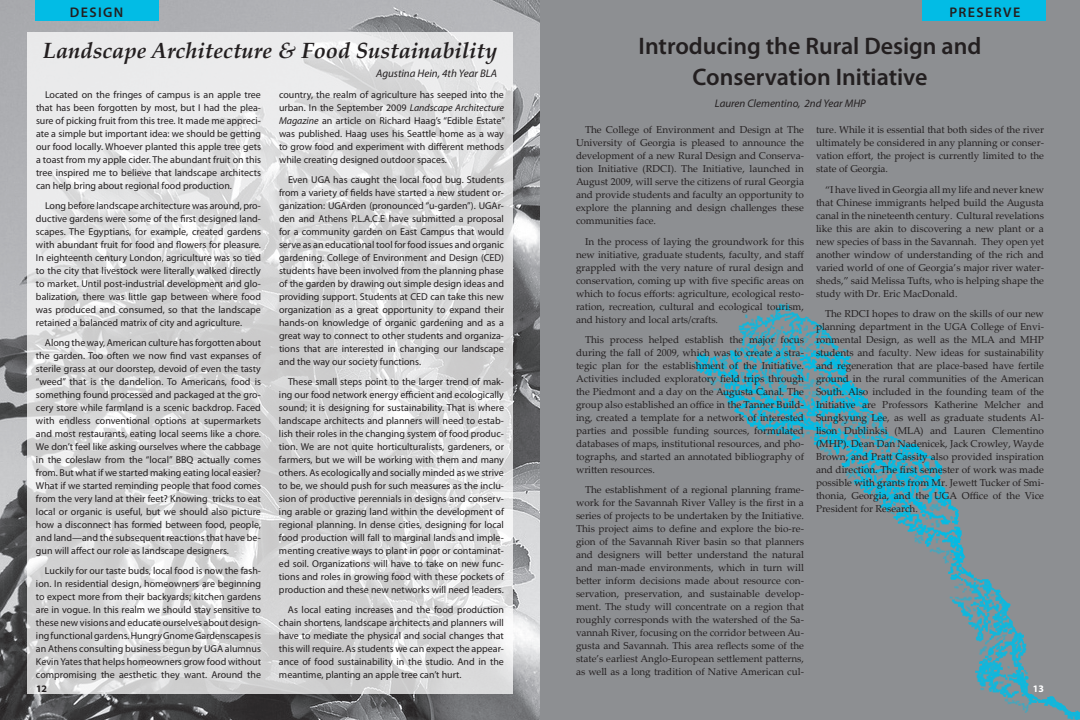
<style>
.page{position:relative;width:1080px;height:720px;background:#fff}
.page>*{position:absolute;margin:0;border:0;box-sizing:border-box;transform-origin:0 0}
.Sub-Title{font:600 24px "Myriad Pro";color:#231f20}
.Sub-Title-2{font:italic 700 22px "Palatino Linotype";color:#231f20}
.t1{font:600 14px "Myriad Pro";letter-spacing:.1em;color:#231f20}
.Author{font:italic 11px "Myriad Pro";color:#231f20}
.Body_Text{font:10px/13px "Myriad Pro";color:#231f20;text-align:justify}
.Body_Text-2{font:10px/13px "Palatino Linotype";color:#231f20;text-align:justify}
.t2{font:700 10px "Myriad Pro";color:#231f20}
.t3{font:700 10px "Myriad Pro";color:#fff}
.s1{font-style:italic}
</style>
<div class="page">
<div style="left:540px;top:0;width:540px;height:720px;background:#8d8f92"></div>
<img style="left:0;top:0;width:540px;height:720px">
<img style="left:694px;top:303px;width:386px;height:417px">
<svg style="left:27px;top:32px;width:486px;height:662px;background:#dbdbdc"></svg>
<div style="left:35px;top:0;width:124px;height:21px;background:#02bce5"></div>
<div style="left:922px;top:0;width:124px;height:21px;background:#02bce5"></div>
<p class="t1" style="left:70px;top:3px;width:55px">DESIGN</p>
<p class="t1" style="left:949px;top:3px;width:72px">PRESERVE</p>
<p class="Sub-Title-2" style="left:43px;top:35px;width:456px">Landscape Architecture &amp; Food Sustainability</p>
<p class="Body_Text" style="left:36px;top:87px;width:227px;text-indent:9px">Located on the fringes of campus is an apple tree that has been forgotten by most, but I had the plea&shy;sure of picking fruit from this tree. It made me appreci&shy;ate a simple but important idea: we should be getting our food locally. Whoever planted this apple tree gets a toast from my apple cider. The abundant fruit on this tree inspired me to believe that landscape architects can help bring about regional food production.</p>
<p class="Body_Text" style="left:36px;top:199px;width:227px;text-indent:9px">Long before landscape architecture was around, pro&shy;ductive gardens were some of the first designed land&shy;scapes. The Egyptians, for example, created gardens with abundant fruit for food and flowers for pleasure.<br>In eighteenth century London, agriculture was so tied to the city that livestock were literally walked directly to market. Until post-industrial development and glo&shy;balization, there was little gap between where food was produced and consumed, so that the landscape retained a balanced matrix of city and agriculture.</p>
<p class="Body_Text" style="left:36px;top:336px;width:227px;text-indent:9px">Along the way, American culture has forgotten about the garden. Too often we now find vast expanses of sterile grass at our doorstep, devoid of even the tasty “weed” that is the dandelion. To Americans, food is something found processed and packaged at the gro&shy;cery store while farmland is a scenic backdrop. Faced with endless conventional options at supermarkets and most restaurants, eating local seems like a chore.<br>We don’t feel like asking ourselves where the cabbage in the coleslaw from the “local” BBQ actually comes from. But what if we started making eating local easier?<br>What if we started reminding people that food comes from the very land at their feet? Knowing tricks to eat local or organic is useful, but we should also picture how a disconnect has formed between food, people, and land—and the subsequent reactions that have be&shy;gun will affect our role as landscape designers.</p>
<p class="Body_Text" style="left:36px;top:564px;width:227px;text-indent:9px">Luckily for our taste buds, local food is now the fash&shy;ion. In residential design, homeowners are beginning to expect more from their backyards; kitchen gardens are in vogue. In this realm we should stay sensitive to these new visions and educate ourselves about design&shy;ing functional gardens. Hungry Gnome Gardenscapes is an Athens consulting business begun by UGA alumnus Kevin Yates that helps homeowners grow food without compromising the aesthetic they want. Around the</p>
<p class="Author" style="left:376px;top:67px;width:122px">Agustina Hein, 4th Year BLA</p>
<p class="Body_Text" style="left:279px;top:87px;width:227px">country, the realm of agriculture has seeped into the urban. In the September 2009 <span class="s1">Landscape Architecture Magazine</span> an article on Richard Haag’s “Edible Estate” was published. Haag uses his Seattle home as a way to grow food and experiment with different methods while creating designed outdoor spaces.</p>
<p class="Body_Text" style="left:279px;top:173px;width:227px;text-indent:9px">Even UGA has caught the local food bug. Students from a variety of fields have started a new student or&shy;ganization: UGArden (pronounced “u-garden”). UGAr&shy;den and Athens P.L.A.C.E have submitted a proposal for a community garden on East Campus that would serve as an educational tool for food issues and organic gardening. College of Environment and Design (CED) students have been involved from the planning phase of the garden by drawing out simple design ideas and providing support. Students at CED can take this new organization as a great opportunity to expand their hands-on knowledge of organic gardening and as a great way to connect to other students and organiza&shy;tions that are interested in changing our landscape and the way our society functions.</p>
<p class="Body_Text" style="left:279px;top:375px;width:227px;text-indent:9px">These small steps point to the larger trend of mak&shy;ing our food network energy efficient and ecologically sound; it is designing for sustainability. That is where landscape architects and planners will need to estab&shy;lish their roles in the changing system of food produc&shy;tion. We are not quite horticulturalists, gardeners, or farmers, but we will be working with them and many others. As ecologically and socially minded as we strive to be, we should push for such measures as the inclu&shy;sion of productive perennials in designs and conserv&shy;ing arable or grazing land within the development of regional planning. In dense cities, designing for local food production will fall to marginal lands and imple&shy;menting creative ways to plant in poor or contaminat&shy;ed soil. Organizations will have to take on new func&shy;tions and roles in growing food with these pockets of production and these new networks will need leaders.</p>
<p class="Body_Text" style="left:279px;top:603px;width:227px;text-indent:9px">As local eating increases and the food production chain shortens, landscape architects and planners will have to mediate the physical and social changes that this will require. As students we can expect the appear&shy;ance of food sustainability in the studio. And in the meantime, planting an apple tree can’t hurt.</p>
<p class="Sub-Title" style="left:639px;top:31px;width:344px">Introducing the Rural Design and</p>
<p class="Sub-Title" style="left:692px;top:62px;width:237px">Conservation Initiative</p>
<p class="Author" style="left:715px;top:97px;width:152px">Lauren Clementino, 2nd Year MHP</p>
<p class="Body_Text-2" style="left:576px;top:123px;width:230px;text-indent:9px">The College of Environment and Design at The University of Georgia is pleased to announce the development of a new Rural Design and Conserva&shy;tion Initiative (RDCI). The Initiative, launched in August 2009, will serve the citizens of rural Georgia and provide students and faculty an opportunity to explore the planning and design challenges these communities face.</p>
<p class="Body_Text-2" style="left:576px;top:234px;width:230px;text-indent:9px">In the process of laying the groundwork for this new initiative, graduate students, faculty, and staff grappled with the very nature of rural design and conservation, coming up with five specific areas on which to focus efforts: agriculture, ecological resto&shy;ration, recreation, cultural and ecological tourism, and history and local arts/crafts.</p>
<p class="Body_Text-2" style="left:576px;top:332px;width:230px;text-indent:9px">This process helped establish the major focus during the fall of 2009, which was to create a stra&shy;tegic plan for the establishment of the Initiative.<br>Activities included exploratory field trips through the Piedmont and a day on the Augusta Canal. The group also established an office in the Tanner Build&shy;ing, created a template for a network of interested parties and possible funding sources, formulated databases of maps, institutional resources, and pho&shy;tographs, and started an annotated bibliography of written resources.</p>
<p class="Body_Text-2" style="left:576px;top:483px;width:230px;text-indent:9px">The establishment of a regional planning frame&shy;work for the Savannah River Valley is the first in a series of projects to be undertaken by the Initiative.<br>This project aims to define and explore the bio-re&shy;gion of the Savannah River basin so that planners and designers will better understand the natural and man-made environments, which in turn will better inform decisions made about resource con&shy;servation, preservation, and sustainable develop&shy;ment. The study will concentrate on a region that roughly corresponds with the watershed of the Sa&shy;vannah River, focusing on the corridor between Au&shy;gusta and Savannah. This area reflects some of the state’s earliest Anglo-European settlement patterns, as well as a long tradition of Native American cul-</p>
<p class="Body_Text-2" style="left:816px;top:123px;width:229px">ture. While it is essential that both sides of the river ultimately be considered in any planning or conser&shy;vation effort, the project is currently limited to the state of Georgia.</p>
<p class="Body_Text-2" style="left:816px;top:182px;width:230px;text-indent:9px">“I have lived in Georgia all my life and never knew that Chinese immigrants helped build the Augusta canal in the nineteenth century. Cultural revelations like this are akin to discovering a new plant or a new species of bass in the Savannah. They open yet another window of understanding of the rich and varied world of one of Georgia’s major river water&shy;sheds,” said Melissa Tufts, who is helping shape the study with Dr. Eric MacDonald.</p>
<p class="Body_Text-2" style="left:816px;top:306px;width:230px;text-indent:9px">The RDCI hopes to draw on the skills of our new planning department in the UGA College of Envi&shy;ronmental Design, as well as the MLA and MHP students and faculty. New ideas for sustainability and regeneration that are place-based have fertile ground in the rural communities of the American South. Also included in the founding team of the Initiative are Professors Katherine Melcher and Sungkyung Lee, as well as graduate students Al&shy;lison Dublinksi (MLA) and Lauren Clementino (MHP). Dean Dan Nadenicek, Jack Crowley, Wayde Brown, and Pratt Cassity also provided inspiration and direction. The first semester of work was made possible with grants from Mr. Jewett Tucker of Smi&shy;thonia, Georgia, and the UGA Office of the Vice President for Research.</p>
<p class="t2" style="left:36px;top:682px;width:13px">12</p>
<p class="t3" style="left:1033px;top:682px;width:13px">13</p>
</div>
